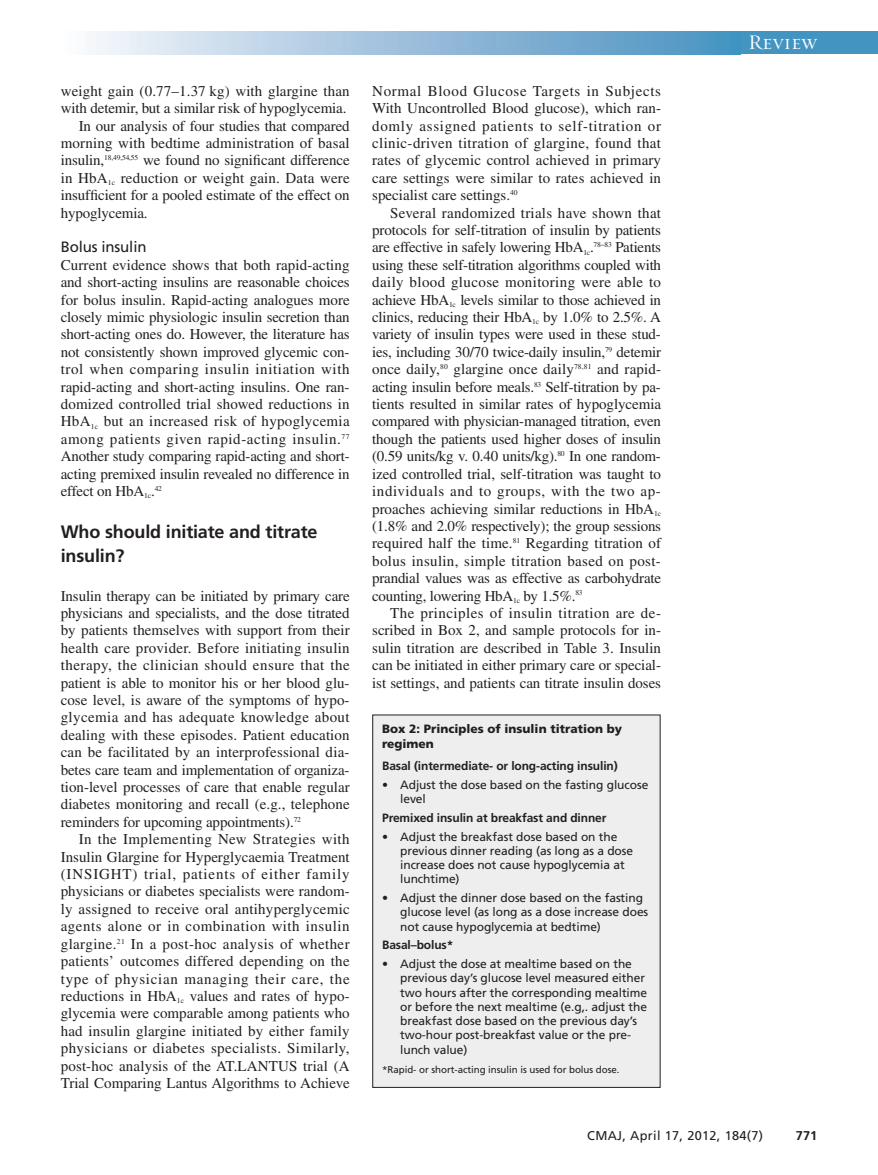
<style>
.page{position:relative;width:878px;height:1175px;background:#fff}
.page>*{position:absolute;margin:0;border:0;box-sizing:border-box;transform-origin:0 0}
.t1{font:21px "Requiem Display HTF Small Caps";letter-spacing:.005em;color:#fff}
.t2{font:700 18px/24px "Frutiger LT Std";letter-spacing:-.01em;color:#231f20}
.t3{font:15px/17.4px "Times LT Std";letter-spacing:-.01em;color:#231f20;text-align:justify}
.t4{font:15px "Times LT Std";letter-spacing:.01em;color:#231f20}
.t5{font:15px "Frutiger LT Std";letter-spacing:-.01em;color:#231f20}
.t6{font:12.75px "Frutiger LT Std";letter-spacing:.025em;color:#231f20}
.t7{font:700 12.75px "Frutiger LT Std";color:#231f20}
.t8{font:12px/14.2px "Frutiger LT Std";letter-spacing:-.005em;color:#231f20}
.t9{font:700 12px "Frutiger LT Std";letter-spacing:-.01em;color:#231f20}
.t10{font:900 12px/15px "Frutiger LT Std";color:#231f20}
.t11{font:9.75px "Frutiger LT Std";letter-spacing:-.005em;color:#231f20}
</style>
<div class="page">
<div style="left:726px;top:32px;width:152px;height:22px;background:#4494c2"></div>
<div style="left:61px;top:32px;width:679px;height:22px;background:linear-gradient(to right,#faf8fc,#458ebf)"></div>
<div style="left:373px;top:715px;width:287px;height:372px;background:#eeeeef"></div>
<p class="t4" style="left:61px;top:85px;width:290px">weight gain (0.77–1.37 kg) with glargine than</p>
<p class="t3" style="left:61px;top:101px;width:287px">with detemir, but a similar risk of hypoglycemia.</p>
<p class="t3" style="left:79px;top:118px;width:272px">In our analysis of four studies that compared</p>
<p class="t4" style="left:61px;top:138px;width:290px">morning with bedtime administration of basal</p>
<p class="t3" style="left:61px;top:153px;width:290px">insulin,<sup>18,49,54,55</sup> we found no significant difference</p>
<p class="t4" style="left:61px;top:172px;width:290px">in HbA<sub>1c</sub> reduction or weight gain. Data were</p>
<p class="t3" style="left:61px;top:188px;width:290px">insufficient for a pooled estimate of the effect on</p>
<p class="t3" style="left:61px;top:205px;width:88px">hypoglycemia.</p>
<p class="t5" style="left:61px;top:241px;width:87px">Bolus insulin</p>
<p class="t3" style="left:61px;top:258px;width:290px">Current evidence shows that both rapid-acting and short-acting insulins are reasonable choices for bolus insulin. Rapid-acting analogues more closely mimic physiologic insulin secretion than short-acting ones do. However, the literature has not consistently shown improved glycemic con&shy;trol when comparing insulin initiation with rapid-acting and short-acting insulins. One ran&shy;domized controlled trial showed reductions in HbA<sub>1c</sub> but an increased risk of hypoglycemia among patients given rapid-acting insulin.<sup>77<br></sup>Another study comparing rapid-acting and short&shy;acting premixed insulin revealed no difference in effect on HbA<sub>1c</sub>.<sup>42</sup></p>
<p class="t2" style="left:61px;top:520px;width:258px">Who should initiate and titrate insulin?</p>
<p class="t3" style="left:61px;top:588px;width:290px">Insulin therapy can be initiated by primary care physicians and specialists, and the dose titrated by patients themselves with support from their health care provider. Before initiating insulin therapy, the clinician should ensure that the patient is able to monitor his or her blood glu&shy;cose level, is aware of the symptoms of hypo&shy;glycemia and has adequate knowledge about dealing with these episodes. Patient education can be facilitated by an interprofessional dia&shy;betes care team and implementation of organiza&shy;tion-level processes of care that enable regular diabetes monitoring and recall (e.g., telephone reminders for upcoming appointments).<sup>72</sup></p>
<p class="t3" style="left:61px;top:832px;width:290px;text-indent:18px">In the Implementing New Strategies with Insulin Glargine for Hyperglycaemia Treatment (INSIGHT) trial, patients of either family physicians or diabetes specialists were random&shy;ly assigned to receive oral antihyperglycemic agents alone or in combination with insulin glargine.<sup>21</sup> In a post-hoc analysis of whether patients’ outcomes differed depending on the type of physician managing their care, the reductions in HbA<sub>1c</sub> values and rates of hypo&shy;glycemia were comparable among patients who had insulin glargine initiated by either family physicians or diabetes specialists. Similarly, post-hoc analysis of the AT.LANTUS trial (A Trial Comparing Lantus Algorithms to Achieve</p>
<p class="t3" style="left:372px;top:84px;width:290px">Normal Blood Glucose Targets in Subjects With Uncontrolled Blood glucose), which ran&shy;domly assigned patients to self-titration or clinic-driven titration of glargine, found that rates of glycemic control achieved in primary care settings were similar to rates achieved in specialist care settings.<sup>40</sup></p>
<p class="t3" style="left:372px;top:205px;width:290px;text-indent:18px">Several randomized trials have shown that protocols for self-titration of insulin by patients are effective in safely lowering HbA<sub>1c</sub>.<sup>78−83</sup> Patients using these self-titration algorithms coupled with daily blood glucose monitoring were able to achieve HbA<sub>1c</sub> levels similar to those achieved in clinics, reducing their HbA<sub>1c</sub> by 1.0% to 2.5%. A variety of insulin types were used in these stud&shy;ies, including 30/70 twice-daily insulin,<sup>79</sup> detemir once daily,<sup>80</sup> glargine once daily<sup>78,81</sup> and rapid&shy;acting insulin before meals.<sup>83</sup> Self-titration by pa&shy;tients resulted in similar rates of hypoglycemia compared with physician-managed titration, even though the patients used higher doses of insulin (0.59 units/kg v. 0.40 units/kg).<sup>80</sup> In one random&shy;ized controlled trial, self-titration was taught to individuals and to groups, with the two ap&shy;proaches achieving similar reductions in HbA<sub>1c </sub>(1.8% and 2.0% respectively); the group sessions required half the time.<sup>81</sup> Regarding titration of bolus insulin, simple titration based on post&shy;prandial values was as effective as carbohydrate counting, lowering HbA<sub>1c</sub> by 1.5%.<sup>83</sup></p>
<p class="t3" style="left:372px;top:606px;width:290px;text-indent:18px">The principles of insulin titration are de&shy;scribed in Box 2, and sample protocols for in&shy;sulin titration are described in Table 3. Insulin can be initiated in either primary care or special&shy;ist settings, and patients can titrate insulin doses</p>
<p class="t10" style="left:382px;top:722px;width:241px">Box 2: Principles of insulin titration by regimen</p>
<p class="t9" style="left:382px;top:761px;width:237px">Basal (intermediate- or long-acting insulin)</p>
<p class="t8" style="left:400px;top:778px;width:250px;text-indent:-18px">• Adjust the dose based on the fasting glucose level</p>
<p class="t9" style="left:382px;top:813px;width:226px">Premixed insulin at breakfast and dinner</p>
<p class="t8" style="left:400px;top:830px;width:234px;text-indent:-18px">• Adjust the breakfast dose based on the previous dinner reading (as long as a dose increase does not cause hypoglycemia at lunchtime)</p>
<p class="t8" style="left:400px;top:891px;width:250px;text-indent:-18px">• Adjust the dinner dose based on the fasting glucose level (as long as a dose increase does not cause hypoglycemia at bedtime)</p>
<p class="t9" style="left:382px;top:940px;width:73px">Basal–bolus*</p>
<p class="t8" style="left:400px;top:957px;width:248px;text-indent:-18px">• Adjust the dose at mealtime based on the previous day’s glucose level measured either two hours after the corresponding mealtime or before the next mealtime (e.g,. adjust the breakfast dose based on the previous day’s two-hour post-breakfast value or the pre&shy;lunch value)</p>
<p class="t11" style="left:382px;top:1065px;width:239px">*Rapid- or short-acting insulin is used for bolus dose.</p>
<h1 class="t1" style="left:748px;top:30px;width:70px">Review</h1>
<p class="t6" style="left:587px;top:1130px;width:177px">CMAJ, April 17, 2012, 184(7)</p>
<p class="t7" style="left:795px;top:1130px;width:23px">771</p>
</div>
